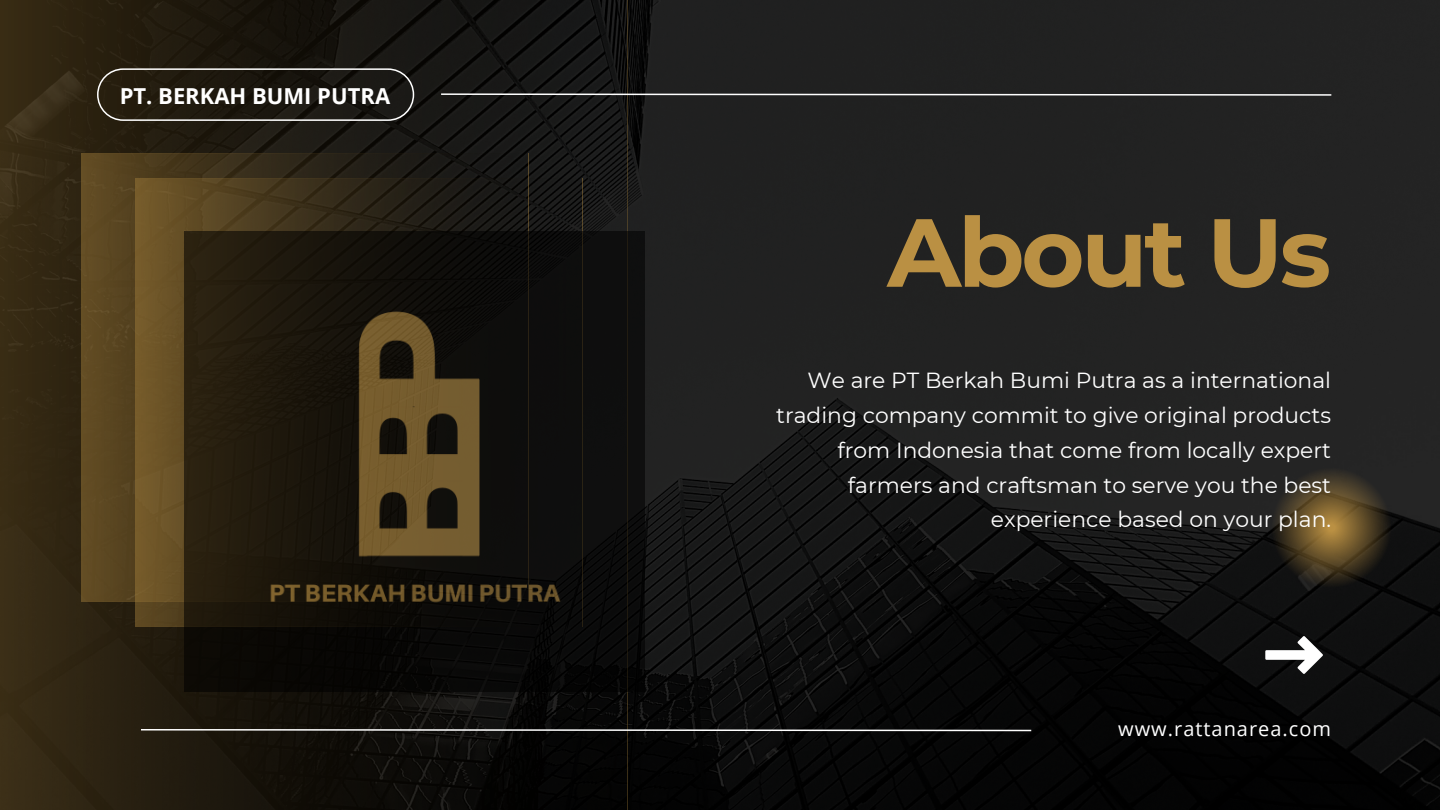
<style>
.page{position:relative;width:1440px;height:810px;background:#fff}
.page>*{position:absolute;margin:0;border:0;box-sizing:border-box;transform-origin:0 0}
.t1{font:700 96.6px "Montserrat";letter-spacing:-.035em;color:#ba9043}
.t2{font:700 22px "Open Sans";color:#fff}
.t3{font:21.8px/34.8px "Montserrat";color:#fff;text-align:right}
.t4{font:20px "Open Sans";letter-spacing:.05em;color:#fff}
</style>
<div class="page">
<img style="left:627px;top:0;width:813px;height:810px">
<svg style="left:1265px;top:461px;width:132px;height:132px;background:#463a24"></svg>
<svg style="left:0;top:0;width:627px;height:810px;background:#201a0f"></svg>
<svg style="left:135px;top:179px;width:448px;height:448px;background:#2a2418"></svg>
<svg style="left:81px;top:153px;width:448px;height:448px;background:#4f3e1f"></svg>
<img style="left:184px;top:232px;width:461px;height:459px">
<svg style="left:440px;top:93px;width:893px;height:3px"></svg>
<svg style="left:139px;top:728px;width:894px;height:4px;background:#676664"></svg>
<svg style="left:1265px;top:636px;width:58px;height:38px"></svg>
<svg style="left:97px;top:68px;width:317px;height:53px;background:#2b261e"></svg>
<p class="t2" style="left:120px;top:80px;width:272px">PT. BERKAH BUMI PUTRA</p>
<p class="t1" style="left:887px;top:193px;width:445px">About Us</p>
<p class="t3" style="left:776px;top:363px;width:556px">We are PT Berkah Bumi Putra as a international trading company commit to give original products from Indonesia that come from locally expert farmers and craftsman to serve you the best experience based on your plan.</p>
<p class="t4" style="left:1118px;top:715px;width:214px">www.rattanarea.com</p>
</div>
